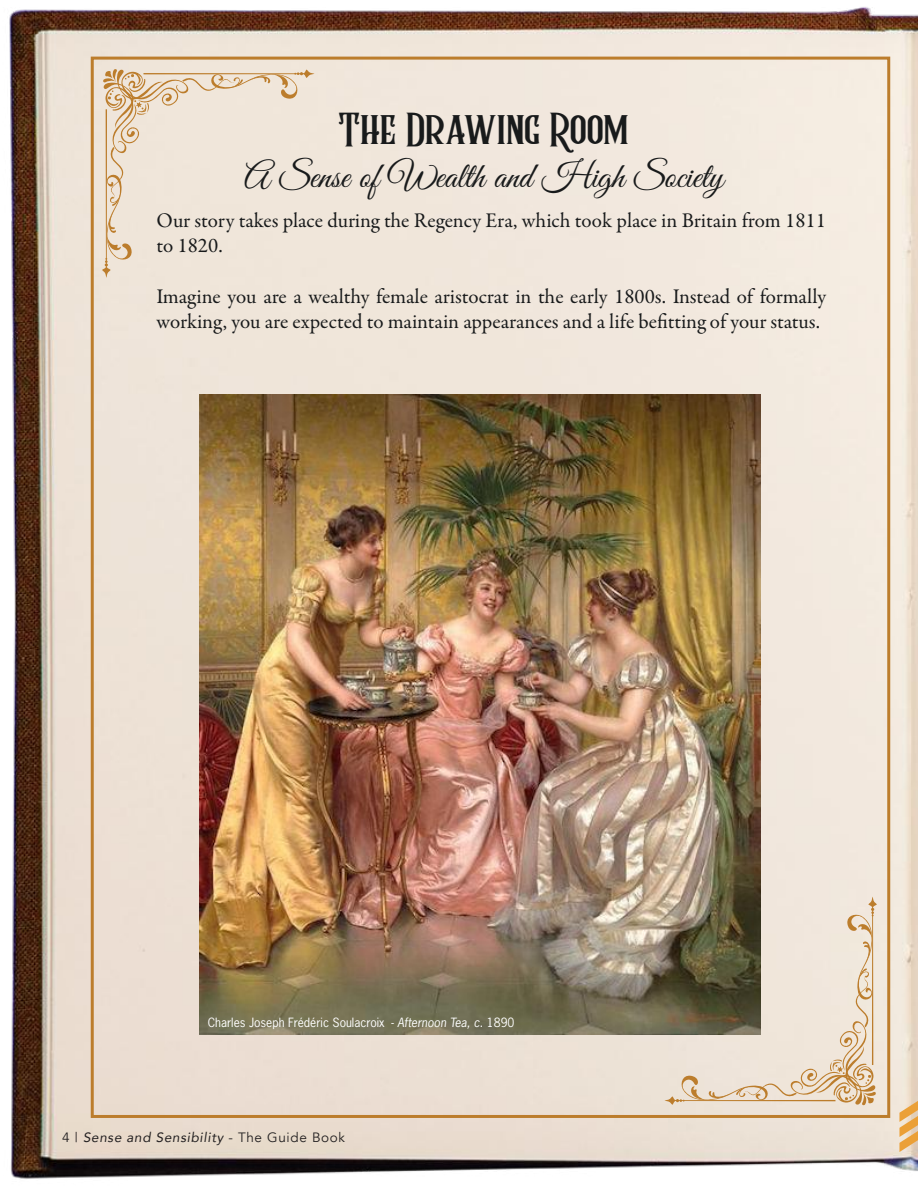
<style>
.page{position:relative;width:918px;height:1188px;background:#fff}
.page>*{position:absolute;margin:0;border:0;box-sizing:border-box;transform-origin:0 0}
.t1{font:45px "Rumble Brave";letter-spacing:-.005em;color:#181a1b}
.t2{font:36px "Great Vibes";letter-spacing:.005em;color:#181a1b}
.t3{font:21px/25.2px "Garamond Premr Pro";color:#181a1b}
.t4{font:italic 13.5px "Avenir";letter-spacing:.05em;color:#221f20}
.t5{font:12px "News Gothic Std";color:#fff}
.s1{font-style:italic}
.s2{font-style:normal}
</style>
<div class="page">
<img style="left:9px;top:7px;width:909px;height:1172px">
<svg style="left:899px;top:1101px;width:19px;height:51px"></svg>
<svg style="left:101px;top:69px;width:214px;height:209px;background:#ece0d0"></svg>
<svg style="left:664px;top:896px;width:214px;height:210px;background:#ebddcd"></svg>
<img style="left:199px;top:394px;width:562px;height:641px">
<h1 class="t1" style="left:339px;top:102px;width:292px">The Drawing Room</h1>
<h2 class="t2" style="left:244px;top:156px;width:481px">A Sense of Wealth and High Society</h2>
<p class="t3" style="left:157px;top:208px;width:671px">Our story takes place during the Regency Era, which took place in Britain from 1811 to 1820.</p>
<p class="t3" style="left:157px;top:284px;width:671px">Imagine you are a wealthy female aristocrat in the early 1800s. Instead of formally working, you are expected to maintain appearances and a life befitting of your status.</p>
<p class="t5" style="left:208px;top:1015px;width:308px">Charles Joseph Frédéric Soulacroix - <span class="s1">Afternoon Tea, c</span>. 1890</p>
<p class="t4" style="left:62px;top:1129px;width:284px"><span class="s2">4 |</span> Sense and Sensibility <span class="s2">- The Guide Book</span></p>
</div>
